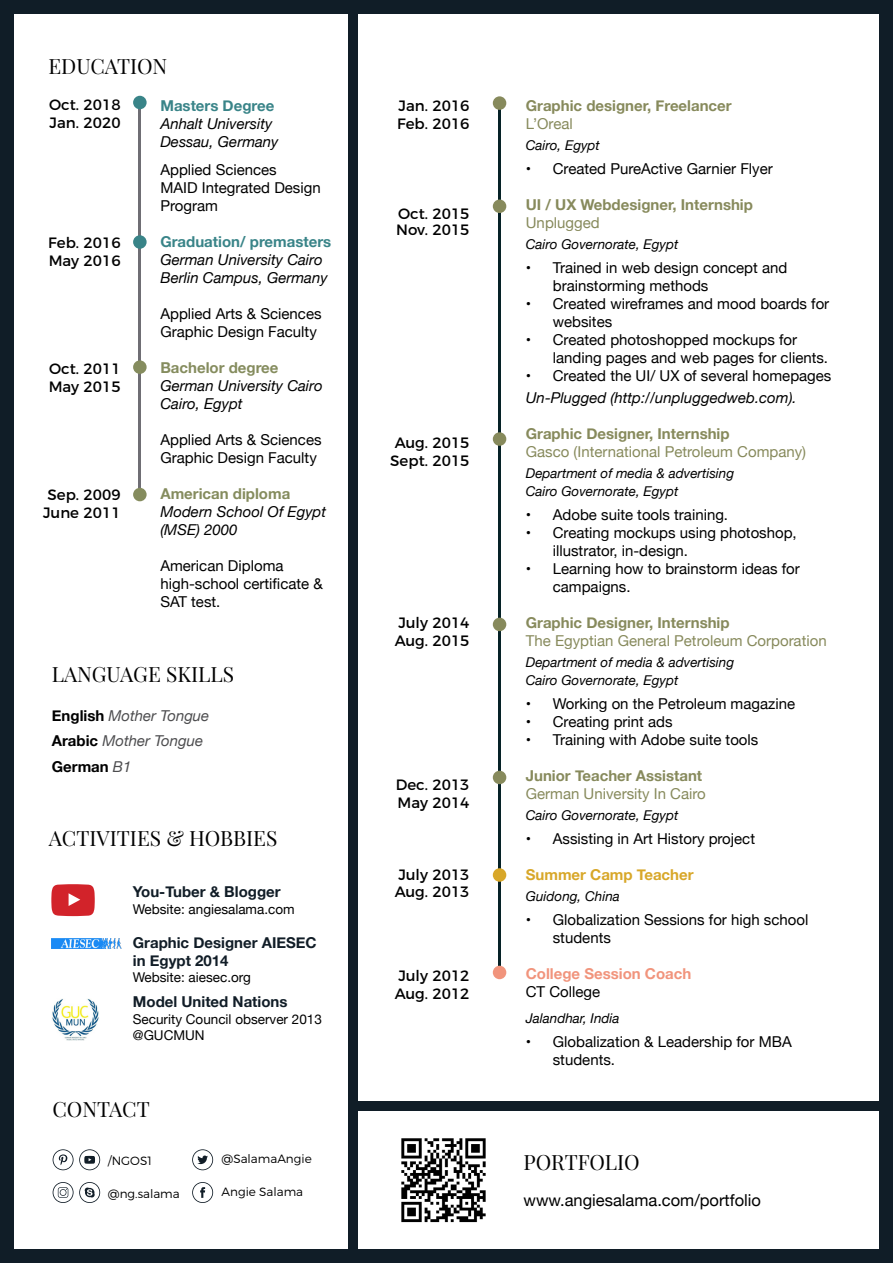
<style>
.page{position:relative;width:893px;height:1263px;background:#fff}
.page>*{position:absolute;margin:0;border:0;box-sizing:border-box;transform-origin:0 0}
.t1{font:21px "Playfair Display";color:#000}
.t2{font:16.5px "Helvetica Neue";color:#000}
.t3{font:15px/18px "Helvetica Neue";color:#000}
.t4{font:15px/18px "Montserrat";color:#000}
.t5{font:italic 15px/18px "Helvetica Neue";color:#000}
.t6{font:700 15px "Helvetica Neue";color:#878a5c}
.t7{font:15px "Helvetica Neue";color:#878a5c}
.t8{font:700 15px/18px "Helvetica Neue";color:#111d27}
.t9{font:italic 15px/25.5px "Helvetica Neue";color:#4d4d4f}
.t10{font:700 15px "Helvetica Neue";color:#398488}
.t11{font:700 15px "Helvetica Neue";color:#858c5e}
.t12{font:700 15px "Helvetica Neue";color:#f1947c}
.t13{font:700 15px "Helvetica Neue";color:#d8a729}
.t14{font:italic 13.5px/18px "Helvetica Neue";color:#000}
.t15{font:13.5px/16.2px "Helvetica Neue";color:#000}
.t16{font:300 12px "Montserrat";color:#000}
.s1{font-weight:700;font-style:normal;color:#000}
</style>
<div class="page">
<div style="left:0;top:0;width:893px;height:14px;background:#101d27"></div>
<div style="left:0;top:0;width:14px;height:1263px;background:#101d27"></div>
<div style="left:0;top:1249px;width:893px;height:14px;background:#101d27"></div>
<div style="left:879px;top:0;width:14px;height:1263px;background:#101d27"></div>
<div style="left:348px;top:12px;width:10px;height:1240px;background:#101d27"></div>
<hr style="left:498px;top:103px;width:3px;height:869px;background:#062227">
<div style="left:493px;top:96px;width:13px;height:14px;background:#878a5c;border-radius:50%"></div>
<div style="left:493px;top:432px;width:13px;height:14px;background:#878a5c;border-radius:50%"></div>
<div style="left:493px;top:618px;width:13px;height:13px;background:#878a5c;border-radius:50%"></div>
<div style="left:493px;top:771px;width:13px;height:13px;background:#878a5c;border-radius:50%"></div>
<div style="left:493px;top:868px;width:13px;height:14px;background:#d8a729;border-radius:50%"></div>
<div style="left:493px;top:966px;width:13px;height:13px;background:#f1947c;border-radius:50%"></div>
<hr style="left:139px;top:104px;width:2px;height:393px;background:#6f6e74">
<div style="left:133px;top:235px;width:14px;height:14px;background:#398488;border-radius:50%"></div>
<div style="left:133px;top:360px;width:14px;height:14px;background:#858c5e;border-radius:50%"></div>
<div style="left:133px;top:96px;width:14px;height:13px;background:#398488;border-radius:50%"></div>
<div style="left:133px;top:488px;width:14px;height:13px;background:#858c5e;border-radius:50%"></div>
<svg style="left:192px;top:1149px;width:21px;height:21px"></svg>
<svg style="left:53px;top:1149px;width:47px;height:21px"></svg>
<svg style="left:192px;top:1182px;width:21px;height:21px"></svg>
<svg style="left:53px;top:1182px;width:47px;height:21px"></svg>
<div style="left:493px;top:200px;width:13px;height:13px;background:#878a5c;border-radius:50%"></div>
<div style="left:353px;top:1101px;width:540px;height:10px;background:#101d27"></div>
<img style="left:401px;top:1138px;width:85px;height:85px">
<svg style="left:51px;top:884px;width:44px;height:32px"></svg>
<img style="left:51px;top:939px;width:71px;height:9px">
<img style="left:52px;top:999px;width:47px;height:41px">
<h1 class="t1" style="left:49px;top:53px;width:120px">EDUCATION</h1>
<p class="t10" style="left:160px;top:94px;width:115px">Masters Degree</p>
<p class="t5" style="left:160px;top:115px;width:120px">Anhalt University<br>Dessau, Germany</p>
<p class="t3" style="left:160px;top:162px;width:162px">Applied Sciences<br>MAID Integrated Design<br>Program</p>
<p class="t10" style="left:160px;top:230px;width:172px">Graduation/ premasters</p>
<p class="t5" style="left:160px;top:252px;width:169px">German University Cairo<br>Berlin Campus, Germany</p>
<p class="t3" style="left:160px;top:306px;width:163px">Applied Arts &amp; Sciences<br>Graphic Design Faculty</p>
<p class="t11" style="left:160px;top:356px;width:120px">Bachelor degree</p>
<p class="t5" style="left:160px;top:378px;width:164px">German University Cairo<br>Cairo, Egypt</p>
<p class="t3" style="left:160px;top:432px;width:163px">Applied Arts &amp; Sciences<br>Graphic Design Faculty</p>
<p class="t11" style="left:160px;top:482px;width:131px">American diploma</p>
<p class="t5" style="left:160px;top:504px;width:167px">Modern School Of Egypt (MSE) 2000</p>
<p class="t3" style="left:160px;top:558px;width:164px">American Diploma high-school certificate &amp;<br>SAT test.</p>
<p class="t4" style="left:49px;top:95px;width:73px">Oct. 2018<br>Jan. 2020</p>
<p class="t4" style="left:48px;top:233px;width:74px">Feb. 2016<br>May 2016</p>
<p class="t4" style="left:49px;top:359px;width:73px">Oct. 2011<br>May 2015</p>
<p class="t4" style="left:43px;top:485px;width:79px">Sep. 2009<br>June 2011</p>
<h1 class="t1" style="left:52px;top:661px;width:184px">LANGUAGE SKILLS</h1>
<p class="t9" style="left:52px;top:704px;width:159px"><span class="s1">English</span> Mother Tongue<br><span class="s1">Arabic</span> Mother Tongue<br><span class="s1">German</span> B1</p>
<h1 class="t1" style="left:49px;top:825px;width:230px">ACTIVITIES &amp; HOBBIES</h1>
<p class="t8" style="left:133px;top:883px;width:149px">You-Tuber &amp; Blogger</p>
<p class="t15" style="left:133px;top:901px;width:163px">Website: angiesalama.com</p>
<p class="t8" style="left:133px;top:934px;width:185px">Graphic Designer AIESEC in Egypt 2014</p>
<p class="t15" style="left:133px;top:970px;width:119px">Website: aiesec.org</p>
<p class="t8" style="left:133px;top:993px;width:156px">Model United Nations</p>
<p class="t15" style="left:133px;top:1011px;width:191px">Security Council observer 2013 @GUCMUN</p>
<h1 class="t1" style="left:52px;top:1096px;width:99px">CONTACT</h1>
<p class="t4" style="left:397px;top:95px;width:74px">Jan. 2016<br>Feb. 2016</p>
<p class="t4" style="left:396px;top:204px;width:75px;line-height:16.5px">Oct. 2015<br>Nov. 2015</p>
<p class="t4" style="left:390px;top:433px;width:81px">Aug. 2015<br>Sept. 2015</p>
<p class="t4" style="left:395px;top:613px;width:76px">July 2014<br>Aug. 2015</p>
<p class="t4" style="left:396px;top:775px;width:75px">Dec. 2013<br>May 2014</p>
<p class="t4" style="left:395px;top:866px;width:76px;line-height:16.5px">July 2013<br>Aug. 2013</p>
<p class="t4" style="left:395px;top:965px;width:76px">July 2012<br>Aug. 2012</p>
<p class="t6" style="left:526px;top:94px;width:207px">Graphic designer, Freelancer</p>
<p class="t7" style="left:526px;top:112px;width:48px">L’Oreal</p>
<p class="t14" style="left:526px;top:137px;width:76px">Cairo, Egypt</p>
<p class="t3" style="left:526px;top:160px;width:248px">• Created PureActive Garnier Flyer</p>
<p class="t6" style="left:526px;top:193px;width:229px">UI / UX Webdesigner, Internship</p>
<p class="t7" style="left:526px;top:211px;width:75px">Unplugged</p>
<p class="t14" style="left:526px;top:236px;width:154px">Cairo Governorate, Egypt</p>
<p class="t3" style="left:553px;top:259px;width:236px;text-indent:-27px">• Trained in web design concept and brainstorming methods</p>
<p class="t3" style="left:553px;top:295px;width:278px;text-indent:-27px">• Created wireframes and mood boards for websites</p>
<p class="t3" style="left:553px;top:331px;width:277px;text-indent:-27px">• Created photoshopped mockups for landing pages and web pages for clients.</p>
<p class="t3" style="left:526px;top:367px;width:307px">• Created the UI/ UX of several homepages</p>
<p class="t5" style="left:526px;top:390px;width:272px">Un-Plugged (http://unpluggedweb.com).</p>
<p class="t6" style="left:526px;top:422px;width:205px">Graphic Designer, Internship</p>
<p class="t7" style="left:526px;top:441px;width:282px">Gasco (International Petroleum Company)</p>
<p class="t14" style="left:526px;top:465px;width:210px">Department of media &amp; advertising<br>Cairo Governorate, Egypt</p>
<p class="t3" style="left:526px;top:507px;width:204px">• Adobe suite tools training.</p>
<p class="t3" style="left:553px;top:525px;width:245px;text-indent:-27px">• Creating mockups using photoshop, illustrator, in-design.</p>
<p class="t3" style="left:553px;top:561px;width:248px;text-indent:-27px">• Learning how to brainstorm ideas for campaigns.</p>
<p class="t6" style="left:526px;top:611px;width:205px">Graphic Designer, Internship</p>
<p class="t7" style="left:526px;top:630px;width:302px">The Egyptian General Petroleum Corporation</p>
<p class="t14" style="left:526px;top:654px;width:210px">Department of media &amp; advertising<br>Cairo Governorate, Egypt</p>
<p class="t3" style="left:526px;top:696px;width:271px">• Working on the Petroleum magazine</p>
<p class="t3" style="left:526px;top:714px;width:148px">• Creating print ads</p>
<p class="t3" style="left:526px;top:732px;width:234px">• Training with Adobe suite tools</p>
<p class="t6" style="left:526px;top:764px;width:178px">Junior Teacher Assistant</p>
<p class="t7" style="left:526px;top:783px;width:182px">German University In Cairo</p>
<p class="t14" style="left:526px;top:807px;width:154px">Cairo Governorate, Egypt</p>
<p class="t3" style="left:526px;top:831px;width:231px">• Assisting in Art History project</p>
<p class="t13" style="left:526px;top:863px;width:169px">Summer Camp Teacher</p>
<p class="t14" style="left:526px;top:888px;width:96px">Guidong, China</p>
<p class="t3" style="left:553px;top:912px;width:257px;text-indent:-27px">• Globalization Sessions for high school students</p>
<p class="t12" style="left:526px;top:962px;width:167px">College Session Coach</p>
<p class="t3" style="left:526px;top:984px;width:76px">CT College</p>
<p class="t14" style="left:526px;top:1010px;width:95px">Jalandhar, India</p>
<p class="t3" style="left:553px;top:1033px;width:240px;text-indent:-27px">• Globalization &amp; Leadership for MBA students.</p>
<p class="t16" style="left:222px;top:1152px;width:92px">@SalamaAngie</p>
<p class="t16" style="left:222px;top:1185px;width:83px">Angie Salama</p>
<p class="t16" style="left:108px;top:1153px;width:45px">/NGOS1</p>
<h1 class="t1" style="left:524px;top:1149px;width:118px">PORTFOLIO</h1>
<p class="t2" style="left:524px;top:1188px;width:239px">www.angiesalama.com/portfolio</p>
<p class="t16" style="left:108px;top:1186px;width:73px">@ng.salama</p>
</div>
